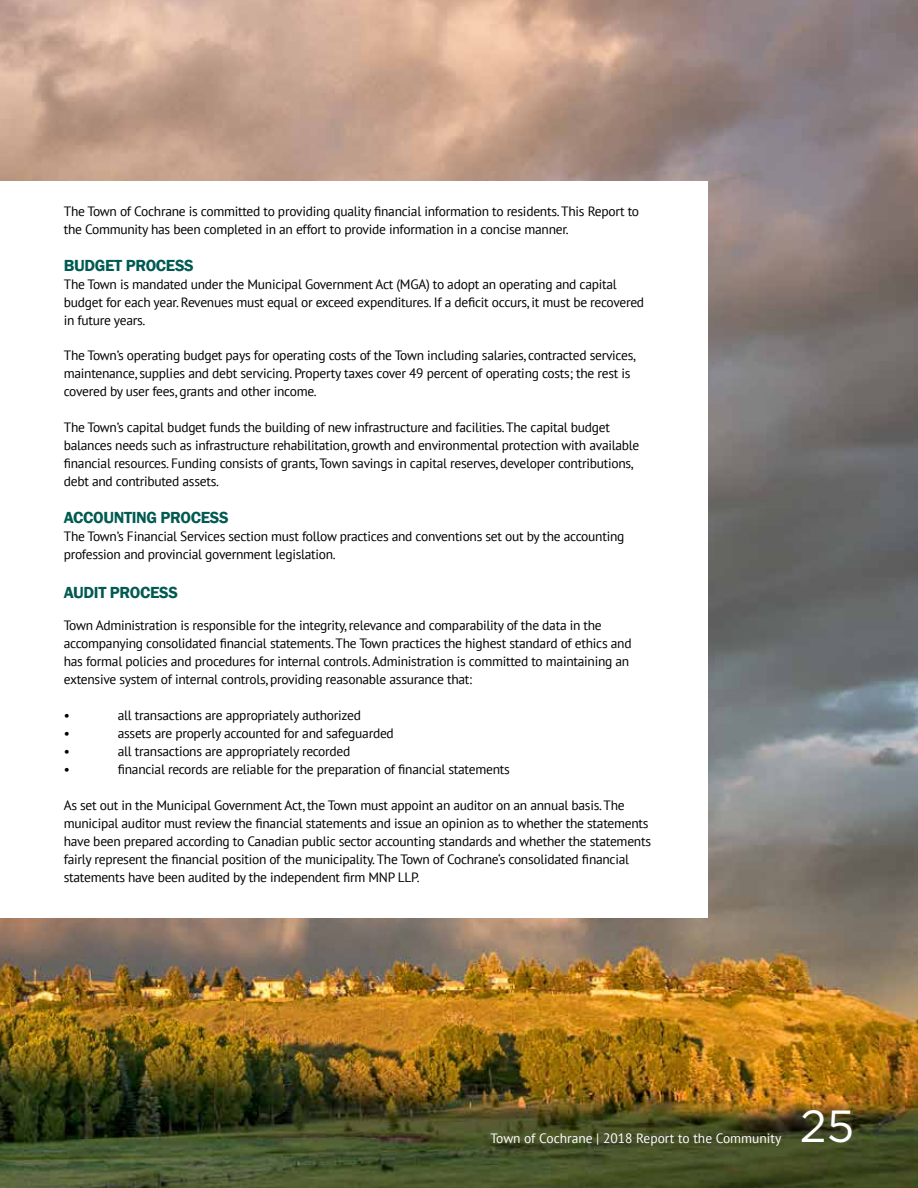
<style>
.page{position:relative;width:918px;height:1188px;background:#fff}
.page>*{position:absolute;margin:0;border:0;box-sizing:border-box;transform-origin:0 0}
.t1{font:45px "Gotham";color:#fff}
.t2{font:600 16.5px "Franklin Gothic";letter-spacing:-.02em;color:#005a51}
.t3{font:13.5px/18px "PT Sans";letter-spacing:-.02em;color:#000}
.t4{font:13.5px "PT Sans";color:#fff}
</style>
<div class="page">
<img style="left:0;top:0;width:918px;height:1188px">
<div style="left:0;top:181px;width:708px;height:737px;background:#fff"></div>
<svg style="left:0;top:51px;width:1px;height:130px"></svg>
<p class="t3" style="left:64px;top:202px;width:577px">The Town of Cochrane is committed to providing quality financial information to residents. This Report to the Community has been completed in an effort to provide information in a concise manner.</p>
<p class="t2" style="left:64px;top:255px;width:132px">BUDGET PROCESS</p>
<p class="t3" style="left:64px;top:275px;width:582px">The Town is mandated under the Municipal Government Act (MGA) to adopt an operating and capital budget for each year. Revenues must equal or exceed expenditures. If a deficit occurs, it must be recovered in future years.</p>
<p class="t3" style="left:64px;top:346px;width:573px">The Town’s operating budget pays for operating costs of the Town including salaries, contracted services, maintenance, supplies and debt servicing. Property taxes cover 49 percent of operating costs; the rest is covered by user fees, grants and other income.</p>
<p class="t3" style="left:64px;top:418px;width:577px">The Town’s capital budget funds the building of new infrastructure and facilities. The capital budget balances needs such as infrastructure rehabilitation, growth and environmental protection with available financial resources. Funding consists of grants, Town savings in capital reserves, developer contributions, debt and contributed assets.</p>
<p class="t2" style="left:64px;top:507px;width:166px">ACCOUNTING PROCESS</p>
<p class="t3" style="left:64px;top:527px;width:562px">The Town’s Financial Services section must follow practices and conventions set out by the accounting profession and provincial government legislation.</p>
<p class="t2" style="left:64px;top:583px;width:116px">AUDIT PROCESS</p>
<p class="t3" style="left:64px;top:616px;width:569px">Town Administration is responsible for the integrity, relevance and comparability of the data in the accompanying consolidated financial statements. The Town practices the highest standard of ethics and has formal policies and procedures for internal controls. Administration is committed to maintaining an extensive system of internal controls, providing reasonable assurance that:</p>
<p class="t3" style="left:64px;top:706px;width:8px">•</p>
<p class="t3" style="left:118px;top:706px;width:245px">all transactions are appropriately authorized</p>
<p class="t3" style="left:64px;top:724px;width:8px">•</p>
<p class="t3" style="left:118px;top:724px;width:278px">assets are properly accounted for and safeguarded</p>
<p class="t3" style="left:64px;top:742px;width:8px">•</p>
<p class="t3" style="left:118px;top:742px;width:234px">all transactions are appropriately recorded</p>
<p class="t3" style="left:64px;top:760px;width:8px">•</p>
<p class="t3" style="left:118px;top:760px;width:393px">financial records are reliable for the preparation of financial statements</p>
<p class="t3" style="left:64px;top:796px;width:589px">As set out in the Municipal Government Act, the Town must appoint an auditor on an annual basis. The municipal auditor must review the financial statements and issue an opinion as to whether the statements have been prepared according to Canadian public sector accounting standards and whether the statements fairly represent the financial position of the municipality. The Town of Cochrane‘s consolidated financial statements have been audited by the independent firm MNP LLP.</p>
<p class="t4" style="left:490px;top:1130px;width:292px">Town of Cochrane | 2018 Report to the Community</p>
<h1 class="t1" style="left:800px;top:1097px;width:56px">25</h1>
</div>
